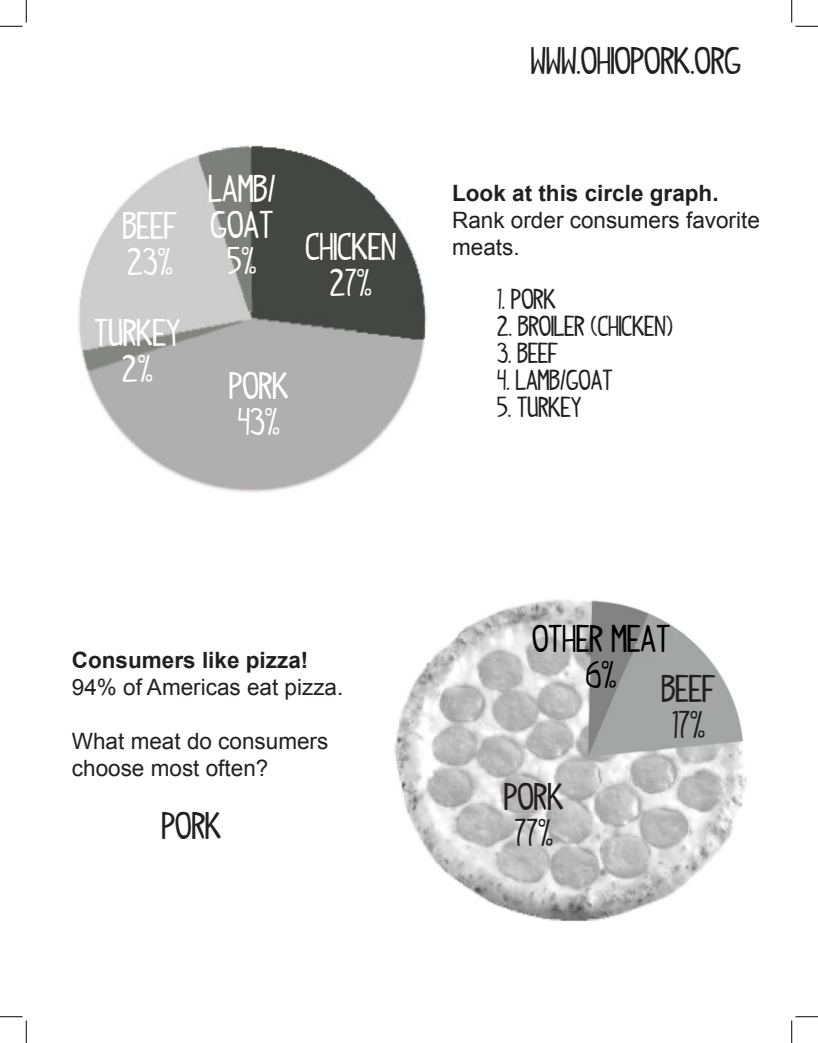
<style>
.page{position:relative;width:818px;height:1043px;background:#fff}
.page>*{position:absolute;margin:0;border:0;box-sizing:border-box;transform-origin:0 0}
.t1{font:30px "Indy Pimp";color:#fff}
.t2{font:30px "Indy Pimp";color:#231f20}
.t3{font:30px "Indy Pimp";color:#000}
.t4{font:22.5px/27px "Arial";color:#231f20}
.t5{font:22.5px "Indy Pimp";color:#231f20}
.t6{font:700 22.5px "Arial";color:#231f20}
.s1{font-weight:700}
</style>
<div class="page">
<img style="left:394px;top:599px;width:353px;height:323px">
<img style="left:78px;top:145px;width:349px;height:348px">
<svg style="left:0;top:0;width:27px;height:27px"></svg>
<svg style="left:0;top:1016px;width:27px;height:26px"></svg>
<svg style="left:791px;top:0;width:27px;height:27px"></svg>
<svg style="left:791px;top:1016px;width:27px;height:26px"></svg>
<p class="t1" style="left:123px;top:212px;width:56px">BEEF</p>
<p class="t1" style="left:127px;top:248px;width:47px">23%</p>
<p class="t1" style="left:95px;top:319px;width:87px">TURKEY</p>
<p class="t1" style="left:122px;top:355px;width:32px">2%</p>
<p class="t1" style="left:208px;top:174px;width:69px">LAMB/</p>
<p class="t1" style="left:211px;top:210px;width:64px">GOAT</p>
<p class="t1" style="left:227px;top:246px;width:31px">5%</p>
<p class="t1" style="left:305px;top:232px;width:92px">CHICKEN</p>
<p class="t1" style="left:330px;top:268px;width:44px">27%</p>
<p class="t1" style="left:229px;top:371px;width:61px">PORK</p>
<p class="t1" style="left:238px;top:407px;width:43px">43%</p>
<h1 class="t2" style="left:531px;top:47px;width:212px">WWW.OHIOPORK.ORG</h1>
<p class="t4" style="left:452px;top:180px;width:309px"><span class="s1">Look at this circle graph.<br></span>Rank order consumers favorite meats.</p>
<p class="t5" style="left:497px;top:289px;width:60px">1. PORK</p>
<p class="t5" style="left:497px;top:316px;width:177px">2. BROILER (CHICKEN)</p>
<p class="t5" style="left:497px;top:343px;width:63px">3. BEEF</p>
<p class="t5" style="left:497px;top:370px;width:117px">4. LAMB/GOAT</p>
<p class="t5" style="left:497px;top:397px;width:86px">5. TURKEY</p>
<p class="t6" style="left:72px;top:645px;width:238px">Consumers like pizza!</p>
<p class="t4" style="left:72px;top:673px;width:273px">94% of Americas eat pizza.</p>
<p class="t4" style="left:72px;top:727px;width:258px">What meat do consumers choose most often?</p>
<p class="t2" style="left:162px;top:811px;width:61px">PORK</p>
<p class="t3" style="left:532px;top:625px;width:140px">OTHER MEAT</p>
<p class="t3" style="left:586px;top:661px;width:32px">6%</p>
<p class="t2" style="left:661px;top:674px;width:56px">BEEF</p>
<p class="t2" style="left:672px;top:710px;width:34px">17%</p>
<p class="t2" style="left:504px;top:782px;width:61px">PORK</p>
<p class="t2" style="left:515px;top:818px;width:40px">77%</p>
</div>
